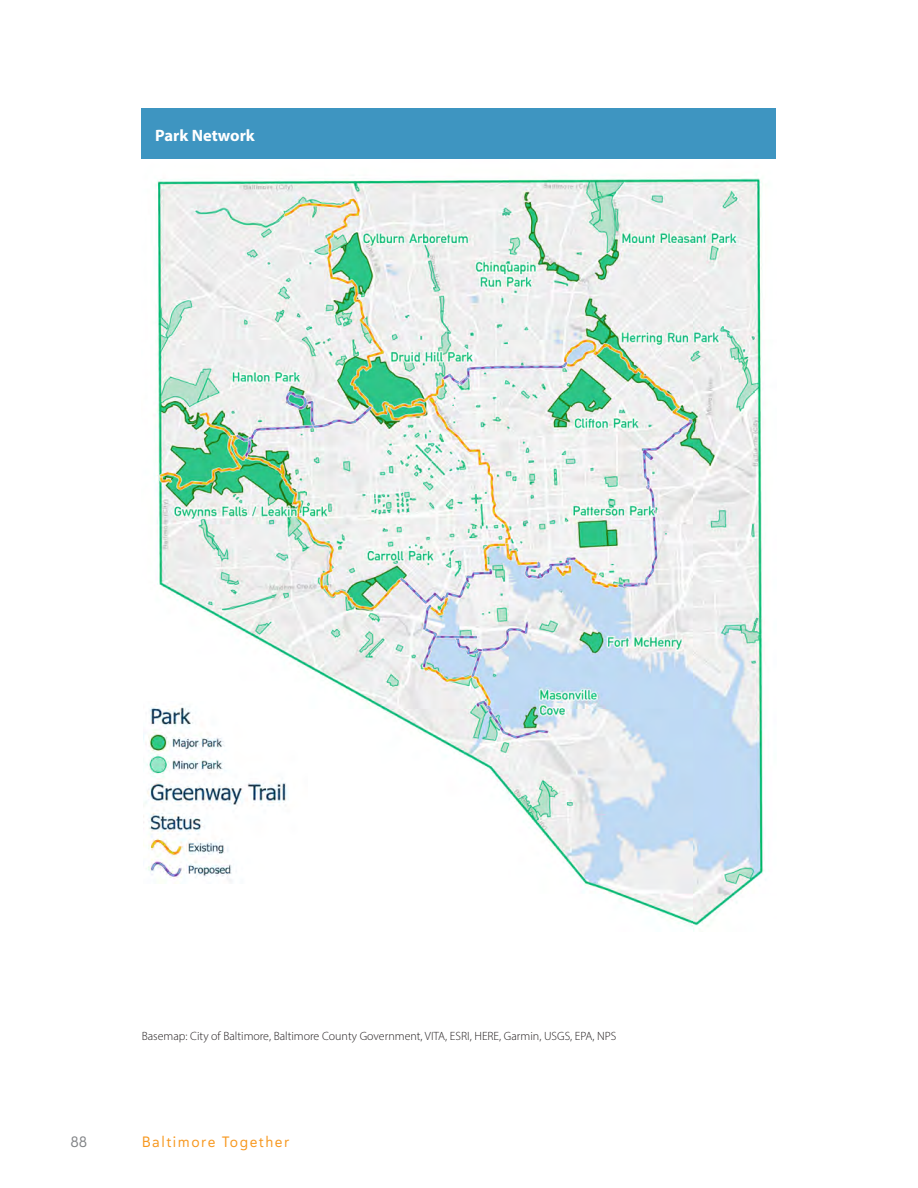
<style>
.page{position:relative;width:918px;height:1188px;background:#fff}
.page>*{position:absolute;margin:0;border:0;box-sizing:border-box;transform-origin:0 0}
.app7-strat1{font:700 16.5px "Myriad Pro";letter-spacing:-.005em;color:#fff}
.t1{font:15px "Haboro Soft Nor Reg";letter-spacing:.1em;color:#f7971d}
.t2{font:15px "Haboro Soft Nor Reg";color:#808285}
.app7-notes{font:300 12px "Myriad Pro";color:#231f20}
</style>
<div class="page">
<img style="left:142px;top:158px;width:634px;height:774px">
<div style="left:142px;top:108px;width:634px;height:50px;background:#3e95c1"></div>
<img style="left:143px;top:701px;width:164px;height:182px">
<p class="app7-strat1" style="left:155px;top:124px;width:101px">Park Network</p>
<p class="app7-notes" style="left:142px;top:1028px;width:476px">Basemap: City of Baltimore, Baltimore County Government, VITA, ESRI, HERE, Garmin, USGS, EPA, NPS</p>
<p class="t2" style="left:70px;top:1132px;width:18px">88</p>
<p class="t1" style="left:142px;top:1132px;width:149px">Baltimore Together</p>
</div>
